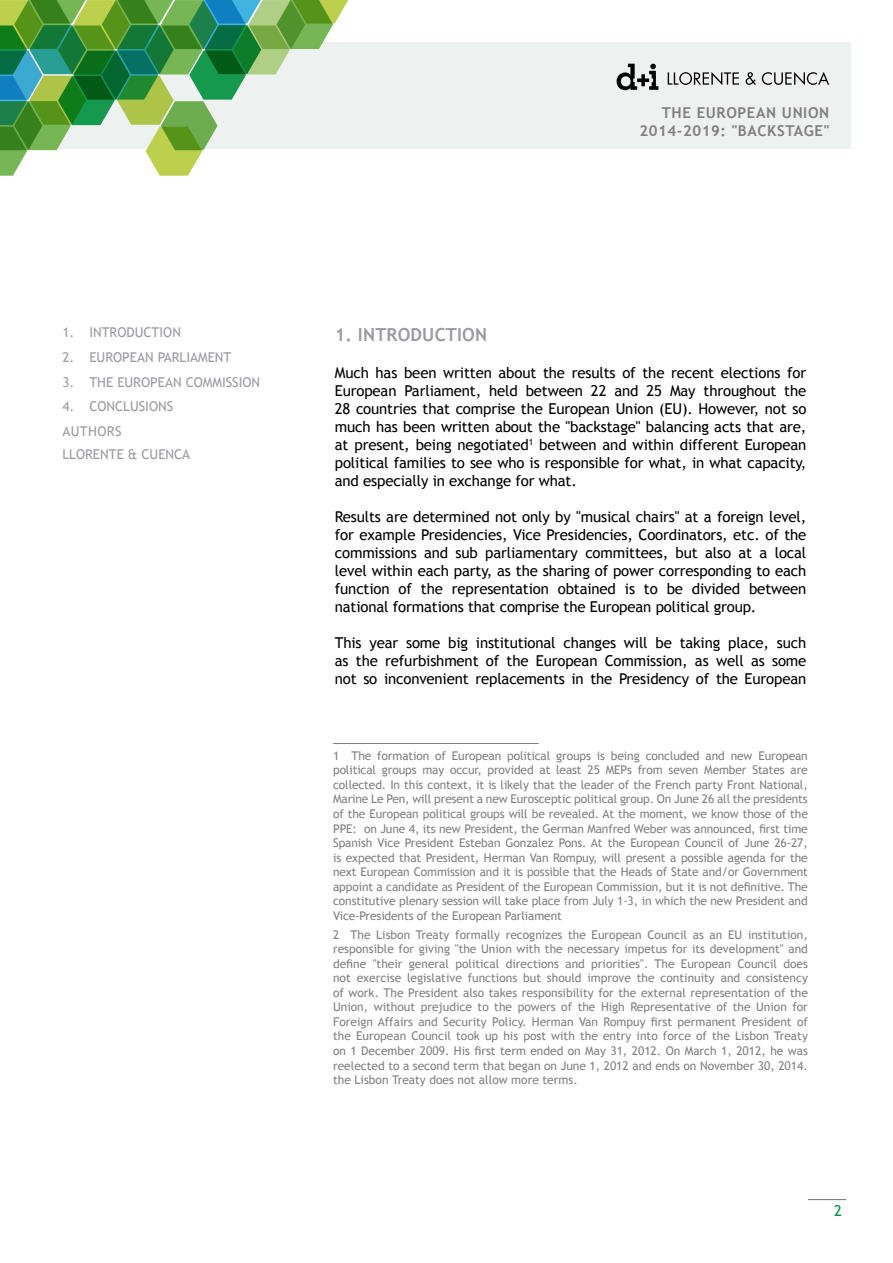
<style>
.page{position:relative;width:893px;height:1263px;background:#fff}
.page>*{position:absolute;margin:0;border:0;box-sizing:border-box;transform-origin:0 0}
.t1{font:700 18px "Trebuchet MS";letter-spacing:.01em;color:#9c9ba0}
.t2{font:15px/18px "Trebuchet MS";letter-spacing:-.01em;color:#000;text-align:justify}
.t3{font:700 15px/18px "Trebuchet MS";letter-spacing:.04em;color:#808080;text-align:right}
.t4{font:15px "Trebuchet MS";color:#009044}
.t5{font:13.5px/24.8px "Trebuchet MS";color:#9c9ba0}
.t6{font:12px/14.5px "Trebuchet MS";letter-spacing:-.01em;color:#808080;text-align:justify}
</style>
<div class="page">
<div style="left:0;top:43px;width:850px;height:106px;background:#edf1ef"></div>
<svg style="left:0;top:0;width:348px;height:176px"></svg>
<svg style="left:668px;top:72px;width:71px;height:13px"></svg>
<svg style="left:746px;top:72px;width:10px;height:13px"></svg>
<svg style="left:762px;top:72px;width:67px;height:13px"></svg>
<svg style="left:617px;top:64px;width:41px;height:26px"></svg>
<hr style="left:808px;top:1199px;width:38px;height:1px;background:#808080">
<hr style="left:333px;top:743px;width:206px;height:1px;background:#808080">
<p class="t3" style="left:639px;top:104px;width:191px">THE EUROPEAN UNION<br>2014-2019: "BACKSTAGE"</p>
<p class="t5" style="left:62px;top:320px;width:120px">1. INTRODUCTION</p>
<p class="t5" style="left:62px;top:345px;width:171px">2. EUROPEAN PARLIAMENT</p>
<p class="t5" style="left:62px;top:370px;width:199px">3. THE EUROPEAN COMMISSION</p>
<p class="t5" style="left:62px;top:394px;width:112px">4. CONCLUSIONS<br>AUTHORS</p>
<p class="t5" style="left:62px;top:442px;width:129px">LLORENTE &amp; CUENCA</p>
<h1 class="t1" style="left:335px;top:323px;width:154px">1. INTRODUCTION</h1>
<p class="t2" style="left:335px;top:364px;width:473px">Much has been written about the results of the recent elections for European Parliament, held between 22 and 25 May throughout the 28 countries that comprise the European Union (EU). However, not so much has been written about the "backstage" balancing acts that are, at present, being negotiated<sup>1</sup> between and within different European political families to see who is responsible for what, in what capacity, and especially in exchange for what.</p>
<p class="t2" style="left:335px;top:508px;width:473px">Results are determined not only by "musical chairs" at a foreign level, for example Presidencies, Vice Presidencies, Coordinators, etc. of the commissions and sub parliamentary committees, but also at a local level within each party, as the sharing of power corresponding to each function of the representation obtained is to be divided between national formations that comprise the European political group.</p>
<p class="t2" style="left:335px;top:634px;width:473px">This year some big institutional changes will be taking place, such as the refurbishment of the European Commission, as well as some not so inconvenient replacements in the Presidency of the European</p>
<p class="t6" style="left:333px;top:748px;width:476px">1 The formation of European political groups is being concluded and new European political groups may occur, provided at least 25 MEPs from seven Member States are collected. In this context, it is likely that the leader of the French party Front National, Marine Le Pen, will present a new Eurosceptic political group. On June 26 all the presidents of the European political groups will be revealed. At the moment, we know those of the PPE: on June 4, its new President, the German Manfred Weber was announced, first time Spanish Vice President Esteban Gonzalez Pons. At the European Council of June 26-27, is expected that President, Herman Van Rompuy, will present a possible agenda for the next European Commission and it is possible that the Heads of State and/or Government appoint a candidate as President of the European Commission, but it is not definitive. The constitutive plenary session will take place from July 1-3, in which the new President and Vice-Presidents of the European Parliament</p>
<p class="t6" style="left:333px;top:927px;width:476px">2 The Lisbon Treaty formally recognizes the European Council as an EU institution, responsible for giving "the Union with the necessary impetus for its development" and define "their general political directions and priorities". The European Council does not exercise legislative functions but should improve the continuity and consistency of work. The President also takes responsibility for the external representation of the Union, without prejudice to the powers of the High Representative of the Union for Foreign Affairs and Security Policy. Herman Van Rompuy first permanent President of the European Council took up his post with the entry into force of the Lisbon Treaty on 1 December 2009. His first term ended on May 31, 2012. On March 1, 2012, he was reelected to a second term that began on June 1, 2012 and ends on November 30, 2014. the Lisbon Treaty does not allow more terms.</p>
<p class="t4" style="left:834px;top:1201px;width:9px">2</p>
</div>
